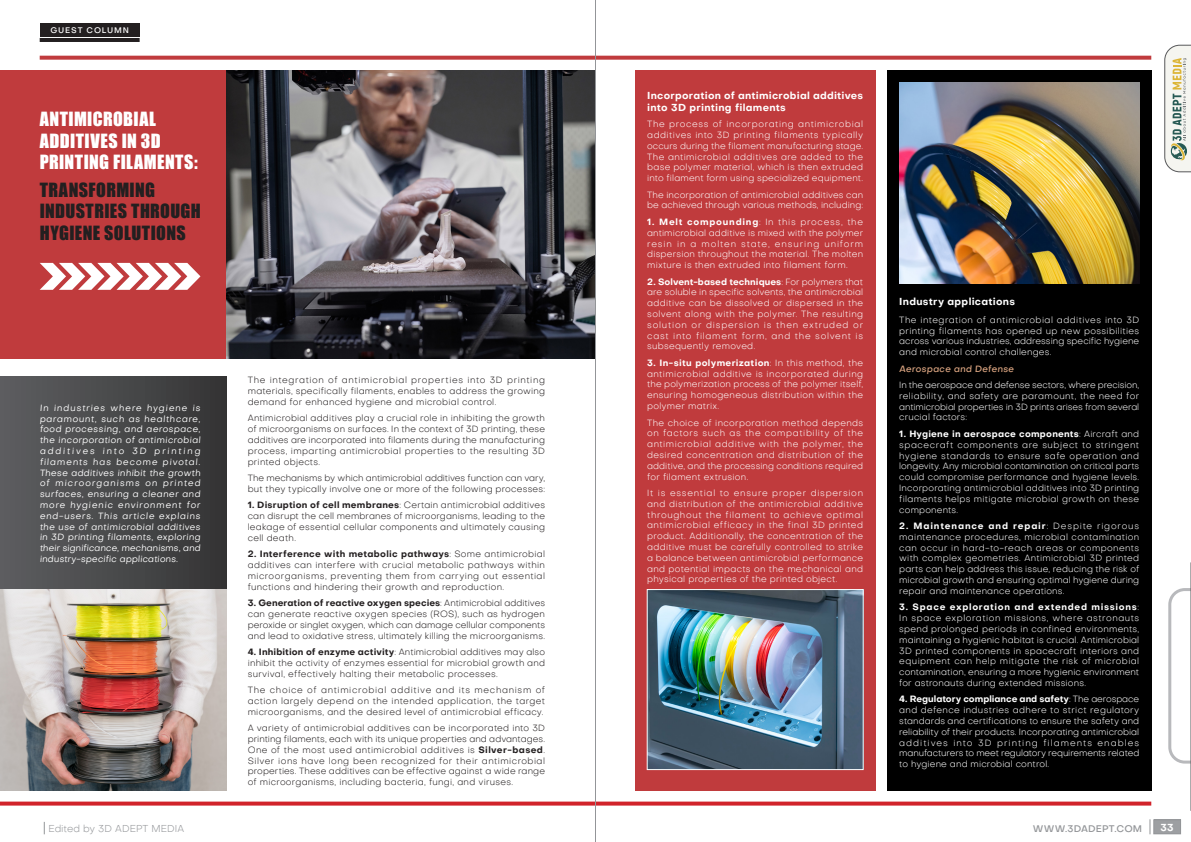
<style>
.page{position:relative;width:1191px;height:842px;background:#fff}
.page>*{position:absolute;margin:0;border:0;box-sizing:border-box;transform-origin:0 0}
.style_ymar_de_paragr{font:18px/21.6px "Impact";letter-spacing:.02em;color:#231f20}
.style_ymar_de_paragr-2{font:18px/21.6px "Impact";letter-spacing:.025em;color:#fff}
.style_ymar_de_paragr-3{font:700 10px/12px "Objective";letter-spacing:.025em;color:#fff}
.t1{font:300 10px "Objective";color:#949699}
.t2{font:500 9.5px "Objective";letter-spacing:.01em;color:#949699}
.style_ymar_de_paragr-4{font:300 9px/10.8px "Objective";letter-spacing:.015em;color:#fff;text-align:justify}
.style_ymar_de_paragr-5{font:300 9px/10.8px "Objective";letter-spacing:.025em;color:#231f20;text-align:justify}
.style_ymar_de_paragr-6{font:italic 9px/10.8px "Objective";letter-spacing:.005em;color:#fff;text-align:justify}
.style_ymar_de_paragr-7{font:300 9px/10.8px "Objective";color:#231f20}
.style_ymar_de_paragr-8{font:italic 500 9px "Objective";letter-spacing:.02em;color:#d7a27f}
.Main_title{font:500 8px "Objective";letter-spacing:.1em;color:#fff}
.s1{font-weight:700}
</style>
<div class="page">
<svg style="left:1168px;top:588px;width:22px;height:176px"></svg>
<hr style="left:1190px;top:563px;width:1px;height:247px;background:#57585a">
<div style="left:1153px;top:820px;width:27px;height:14px;background:#9d9fa2"></div>
<div style="left:1153px;top:819px;width:28px;height:15px;border:1px solid #939598"></div>
<svg style="left:1149px;top:819px;width:1px;height:15px"></svg>
<svg style="left:1164px;top:45px;width:27px;height:127px"></svg>
<div style="left:0;top:71px;width:595px;height:288px;background:#c03b3d"></div>
<div style="left:635px;top:71px;width:240px;height:720px;background:#c03b3d"></div>
<div style="left:887px;top:71px;width:264px;height:720px;background:#000"></div>
<div style="left:0;top:377px;width:227px;height:212px;background:linear-gradient(to right,#5e5e61,#343435)"></div>
<div style="left:40px;top:23px;width:100px;height:13px;background:#231f20"></div>
<hr style="left:40px;top:38px;width:100px;height:4px;background:#231f20">
<img style="left:227px;top:71px;width:368px;height:288px">
<img style="left:899px;top:83px;width:240px;height:200px">
<img style="left:0;top:589px;width:227px;height:202px">
<svg style="left:40px;top:56px;width:1111px;height:4px;background:#c54a4c"></svg>
<svg style="left:0;top:801px;width:1151px;height:4px;background:#d74349"></svg>
<svg style="left:40px;top:263px;width:160px;height:27px"></svg>
<img style="left:648px;top:591px;width:213px;height:177px">
<div style="left:646px;top:589px;width:217px;height:181px;border:1px solid #fff"></div>
<svg style="left:44px;top:822px;width:1px;height:12px"></svg>
<hr style="left:595px;top:0;width:1px;height:842px;background:#939598">
<p class="Main_title" style="left:50px;top:25px;width:80px">GUEST COLUMN</p>
<p class="style_ymar_de_paragr-2" style="left:40px;top:108px;width:159px">ANTIMICROBIAL<br>ADDITIVES IN 3D<br>PRINTING FILAMENTS:</p>
<p class="style_ymar_de_paragr" style="left:40px;top:178px;width:163px">TRANSFORMING<br>INDUSTRIES THROUGH<br>HYGIENE SOLUTIONS</p>
<p class="style_ymar_de_paragr-6" style="left:40px;top:402px;width:162px">In industries where hygiene is paramount, such as healthcare, food processing, and aerospace, the incorporation of antimicrobial additives into 3D printing filaments has become pivotal.<br>These additives inhibit the growth of microorganisms on printed surfaces, ensuring a cleaner and more hygienic environment for end-users. This article explains the use of antimicrobial additives in 3D printing filaments, exploring their significance, mechanisms, and industry-specific applications.</p>
<p class="t1" style="left:48px;top:822px;width:137px">Edited by 3D ADEPT MEDIA</p>
<p class="style_ymar_de_paragr-5" style="left:248px;top:375px;width:299px">The integration of antimicrobial properties into 3D printing materials, specifically filaments, enables to address the growing demand for enhanced hygiene and microbial control.</p>
<p class="style_ymar_de_paragr-5" style="left:248px;top:413px;width:299px">Antimicrobial additives play a crucial role in inhibiting the growth of microorganisms on surfaces. In the context of 3D printing, these additives are incorporated into filaments during the manufacturing process, imparting antimicrobial properties to the resulting 3D printed objects.</p>
<p class="style_ymar_de_paragr-7" style="left:248px;top:472px;width:299px">The mechanisms by which antimicrobial additives function can vary, but they typically involve one or more of the following processes:</p>
<p class="style_ymar_de_paragr-5" style="left:248px;top:500px;width:299px"><span class="s1">1. Disruption of cell membranes</span>: Certain antimicrobial additives can disrupt the cell membranes of microorganisms, leading to the leakage of essential cellular components and ultimately causing cell death.</p>
<p class="style_ymar_de_paragr-5" style="left:248px;top:549px;width:299px"><span class="s1">2. Interference with metabolic pathways</span>: Some antimicrobial additives can interfere with crucial metabolic pathways within microorganisms, preventing them from carrying out essential functions and hindering their growth and reproduction.</p>
<p class="style_ymar_de_paragr-5" style="left:248px;top:597px;width:299px"><span class="s1">3. Generation of reactive oxygen species</span>: Antimicrobial additives can generate reactive oxygen species (ROS), such as hydrogen peroxide or singlet oxygen, which can damage cellular components and lead to oxidative stress, ultimately killing the microorganisms.</p>
<p class="style_ymar_de_paragr-5" style="left:248px;top:646px;width:299px"><span class="s1">4. Inhibition of enzyme activity</span>: Antimicrobial additives may also inhibit the activity of enzymes essential for microbial growth and survival, effectively halting their metabolic processes.</p>
<p class="style_ymar_de_paragr-5" style="left:248px;top:684px;width:299px">The choice of antimicrobial additive and its mechanism of action largely depend on the intended application, the target microorganisms, and the desired level of antimicrobial efficacy.</p>
<p class="style_ymar_de_paragr-5" style="left:248px;top:722px;width:299px">A variety of antimicrobial additives can be incorporated into 3D printing filaments, each with its unique properties and advantages.<br>One of the most used antimicrobial additives is <span class="s1">Silver-based</span>.<br>Silver ions have long been recognized for their antimicrobial properties. These additives can be effective against a wide range of microorganisms, including bacteria, fungi, and viruses.</p>
<p class="style_ymar_de_paragr-3" style="left:647px;top:89px;width:217px">Incorporation of antimicrobial additives into 3D printing filaments</p>
<p class="style_ymar_de_paragr-4" style="left:647px;top:119px;width:217px">The process of incorporating antimicrobial additives into 3D printing filaments typically occurs during the filament manufacturing stage.<br>The antimicrobial additives are added to the base polymer material, which is then extruded into filament form using specialized equipment.</p>
<p class="style_ymar_de_paragr-4" style="left:647px;top:189px;width:217px">The incorporation of antimicrobial additives can be achieved through various methods, including:</p>
<p class="style_ymar_de_paragr-4" style="left:647px;top:216px;width:217px"><span class="s1">1. Melt compounding</span>: In this process, the antimicrobial additive is mixed with the polymer resin in a molten state, ensuring uniform dispersion throughout the material. The molten mixture is then extruded into filament form.</p>
<p class="style_ymar_de_paragr-4" style="left:647px;top:276px;width:217px"><span class="s1">2. Solvent-based techniques</span>: For polymers that are soluble in specific solvents, the antimicrobial additive can be dissolved or dispersed in the solvent along with the polymer. The resulting solution or dispersion is then extruded or cast into filament form, and the solvent is subsequently removed.</p>
<p class="style_ymar_de_paragr-4" style="left:647px;top:357px;width:217px"><span class="s1">3. In-situ polymerization</span>: In this method, the antimicrobial additive is incorporated during the polymerization process of the polymer itself, ensuring homogeneous distribution within the polymer matrix.</p>
<p class="style_ymar_de_paragr-4" style="left:647px;top:417px;width:217px">The choice of incorporation method depends on factors such as the compatibility of the antimicrobial additive with the polymer, the desired concentration and distribution of the additive, and the processing conditions required for filament extrusion.</p>
<p class="style_ymar_de_paragr-4" style="left:647px;top:487px;width:217px">It is essential to ensure proper dispersion and distribution of the antimicrobial additive throughout the filament to achieve optimal antimicrobial efficacy in the final 3D printed product. Additionally, the concentration of the additive must be carefully controlled to strike a balance between antimicrobial performance and potential impacts on the mechanical and physical properties of the printed object.</p>
<p class="style_ymar_de_paragr-3" style="left:899px;top:295px;width:117px">Industry applications</p>
<p class="style_ymar_de_paragr-4" style="left:899px;top:314px;width:241px">The integration of antimicrobial additives into 3D printing filaments has opened up new possibilities across various industries, addressing specific hygiene and microbial control challenges.</p>
<p class="style_ymar_de_paragr-8" style="left:899px;top:362px;width:116px">Aerospace and Defense</p>
<p class="style_ymar_de_paragr-4" style="left:899px;top:379px;width:241px">In the aerospace and defense sectors, where precision, reliability, and safety are paramount, the need for antimicrobial properties in 3D prints arises from several crucial factors:</p>
<p class="style_ymar_de_paragr-4" style="left:899px;top:428px;width:241px"><span class="s1">1. Hygiene in aerospace components</span>: Aircraft and spacecraft components are subject to stringent hygiene standards to ensure safe operation and longevity. Any microbial contamination on critical parts could compromise performance and hygiene levels.<br>Incorporating antimicrobial additives into 3D printing filaments helps mitigate microbial growth on these components.</p>
<p class="style_ymar_de_paragr-4" style="left:899px;top:520px;width:241px"><span class="s1">2. Maintenance and repair</span>: Despite rigorous maintenance procedures, microbial contamination can occur in hard-to-reach areas or components with complex geometries. Antimicrobial 3D printed parts can help address this issue, reducing the risk of microbial growth and ensuring optimal hygiene during repair and maintenance operations.</p>
<p class="style_ymar_de_paragr-4" style="left:899px;top:602px;width:241px"><span class="s1">3. Space exploration and extended missions</span>:<br>In space exploration missions, where astronauts spend prolonged periods in confined environments, maintaining a hygienic habitat is crucial. Antimicrobial 3D printed components in spacecraft interiors and equipment can help mitigate the risk of microbial contamination, ensuring a more hygienic environment for astronauts during extended missions.</p>
<p class="style_ymar_de_paragr-4" style="left:899px;top:694px;width:241px"><span class="s1">4. Regulatory compliance and safety</span>: The aerospace and defence industries adhere to strict regulatory standards and certifications to ensure the safety and reliability of their products. Incorporating antimicrobial additives into 3D printing filaments enables manufacturers to meet regulatory requirements related to hygiene and microbial control.</p>
<p class="t2" style="left:1032px;top:822px;width:111px">WWW.3DADEPT.COM</p>
<p class="style_ymar_de_paragr-3" style="left:1160px;top:821px;width:15px">33</p>
</div>
